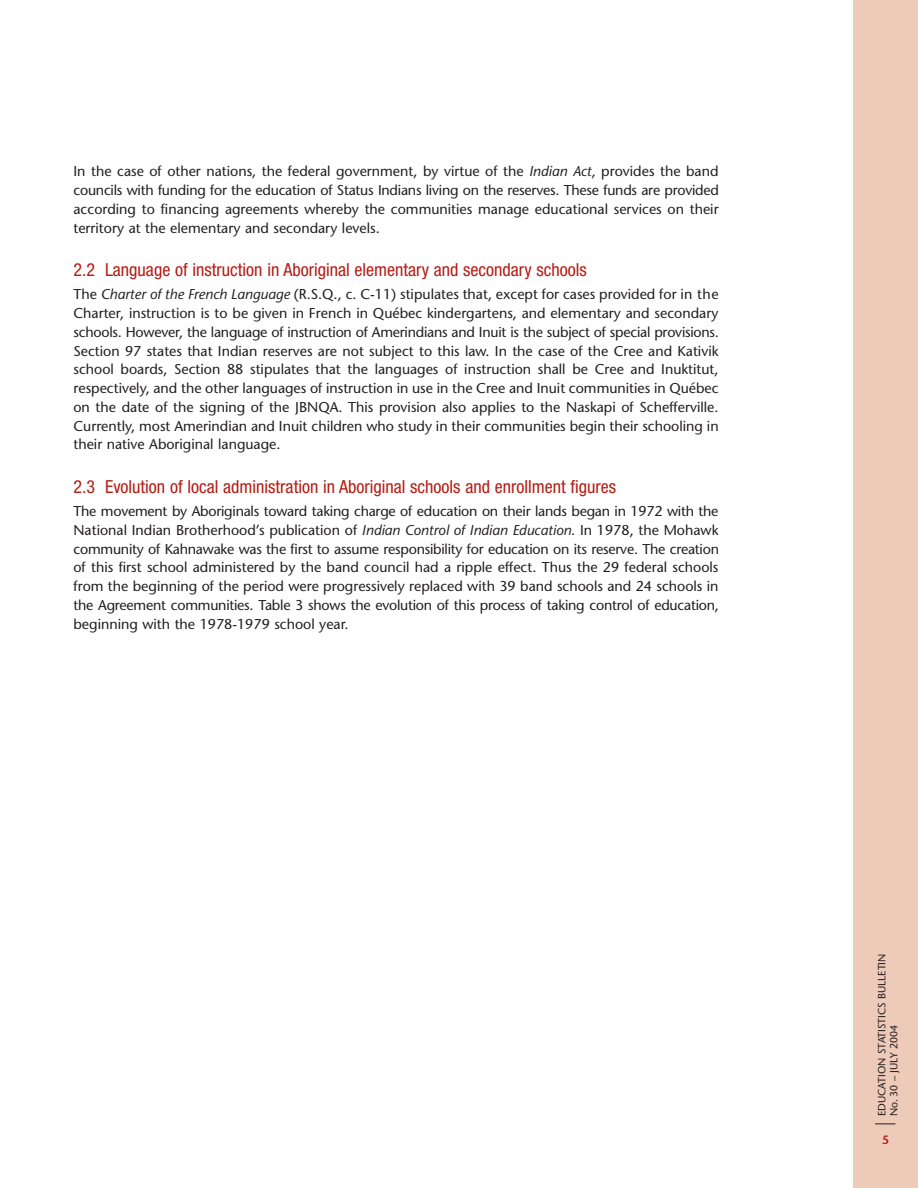
<style>
.page{position:relative;width:918px;height:1188px;background:#fff}
.page>*{position:absolute;margin:0;border:0;box-sizing:border-box;transform-origin:0 0}
.t1{font:condensed 18px "Helvetica Neue";color:#b41d15}
.t2{font:14.25px/18.8px "Stone Sans";color:#231f20;text-align:justify}
.t3{font:600 12px "Stone Sans";color:#b41d15}
.t4{font:10.5px/12px "Stone Sans";color:#231f20}
.s1{font-style:italic}
</style>
<div class="page">
<div style="left:853px;top:0;width:65px;height:1188px;background:#eecab9"></div>
<svg style="left:875px;top:1124px;width:20px;height:1px"></svg>
<p class="t2" style="left:73px;top:164px;width:647px">In the case of other nations, the federal government, by virtue of the <span class="s1">Indian Act</span>, provides the band councils with funding for the education of Status Indians living on the reserves. These funds are provided according to financing agreements whereby the communities manage educational services on their territory at the elementary and secondary levels.</p>
<p class="t1" style="left:74px;top:263px;width:515px">2.2 Language of instruction in Aboriginal elementary and secondary schools</p>
<p class="t2" style="left:73px;top:287px;width:647px">The <span class="s1">Charter of the French Language</span> (R.S.Q., c. C-11) stipulates that, except for cases provided for in the Charter, instruction is to be given in French in Québec kindergartens, and elementary and secondary schools. However, the language of instruction of Amerindians and Inuit is the subject of special provisions.<br>Section 97 states that Indian reserves are not subject to this law. In the case of the Cree and Kativik school boards, Section 88 stipulates that the languages of instruction shall be Cree and Inuktitut, respectively, and the other languages of instruction in use in the Cree and Inuit communities in Québec on the date of the signing of the JBNQA. This provision also applies to the Naskapi of Schefferville.<br>Currently, most Amerindian and Inuit children who study in their communities begin their schooling in their native Aboriginal language.</p>
<p class="t1" style="left:74px;top:480px;width:544px">2.3 Evolution of local administration in Aboriginal schools and enrollment figures</p>
<p class="t2" style="left:74px;top:503px;width:647px">The movement by Aboriginals toward taking charge of education on their lands began in 1972 with the National Indian Brotherhood’s publication of <span class="s1">Indian Control of Indian Education</span>. In 1978, the Mohawk community of Kahnawake was the first to assume responsibility for education on its reserve. The creation of this first school administered by the band council had a ripple effect. Thus the 29 federal schools from the beginning of the period were progressively replaced with 39 band schools and 24 schools in the Agreement communities. Table 3 shows the evolution of this process of taking control of education, beginning with the 1978-1979 school year.</p>
<p class="t4" style="left:877px;top:1116px;width:164px;rotate:-90deg">EDUCATION STATISTICS BULLETIN<br>No. 30 – JULY 2004</p>
<p class="t3" style="left:882px;top:1135px;width:8px">5</p>
</div>
